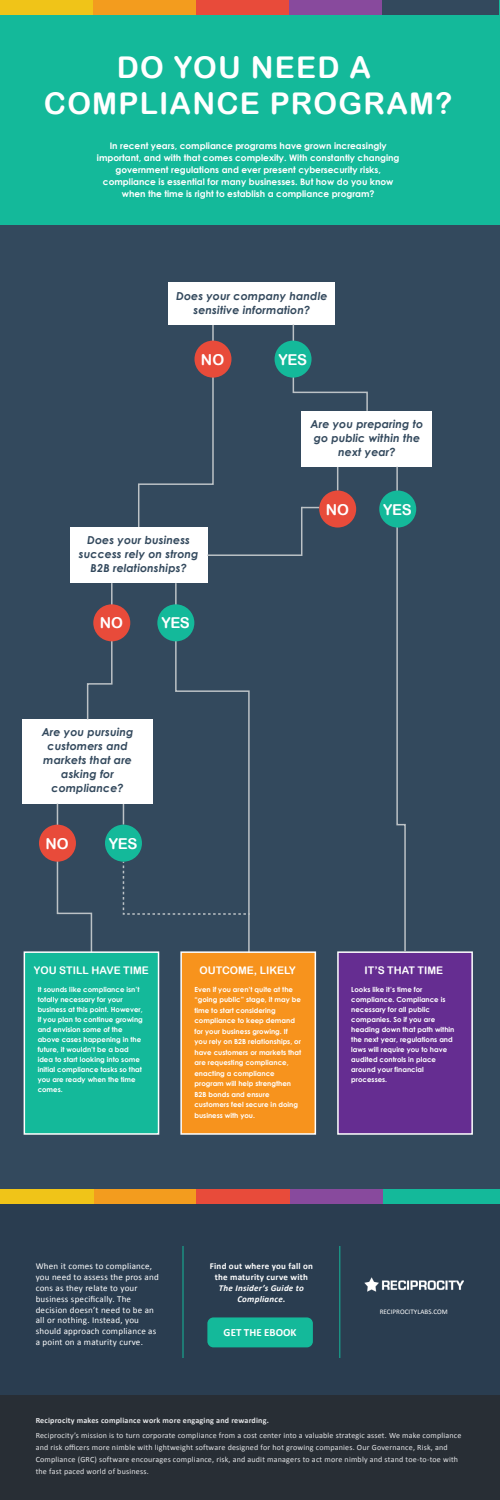
<style>
.page{position:relative;width:500px;height:1500px;background:#33495d}
.page>*{position:absolute;margin:0;border:0;box-sizing:border-box;transform-origin:0 0}
.t1{font:30px/36px "Arial Rounded MT Bold";letter-spacing:.04em;color:#fff;text-align:center}
.t2{font:15px "Arial Rounded MT Bold";letter-spacing:-.025em;color:#fff}
.t3{font:italic 700 11px/14px "Century Gothic";letter-spacing:.01em;color:#33495d;text-align:center}
.t4{font:700 11px "Calibri";color:#fff}
.t5{font:10.5px "Arial Rounded MT Bold";color:#fff}
.t6{font:700 9px/12px "Century Gothic";color:#fff;text-align:center}
.t7{font:9px/10.8px "Calibri";letter-spacing:.025em;color:#fff}
.t8{font:700 9px/10.8px "Calibri";letter-spacing:.025em;color:#fff;text-align:center}
.t9{font:italic 700 9px/10.8px "Calibri";letter-spacing:.025em;color:#fff;text-align:center}
.t10{font:8px/12px "Calibri";letter-spacing:.025em;color:#e6e7e9}
.t11{font:700 8px "Calibri";letter-spacing:.025em;color:#e6e7e9}
.t12{font:700 7px/10.5px "Century Gothic";color:#fff}
.t13{font:7px "Calibri";letter-spacing:.01em;color:#fff}
.s1{font-style:normal}
</style>
<div class="page">
<svg style="left:337px;top:467px;width:1px;height:24px"></svg>
<svg style="left:138px;top:325px;width:76px;height:204px"></svg>
<div style="left:0;top:0;width:499px;height:225px;background:#14b99a"></div>
<div style="left:168px;top:282px;width:167px;height:43px;background:#fff"></div>
<div style="left:194px;top:341px;width:37px;height:37px;background:#e84b3a;border-radius:50%"></div>
<svg style="left:292px;top:324px;width:76px;height:88px"></svg>
<div style="left:70px;top:527px;width:137px;height:56px;background:#fff"></div>
<div style="left:22px;top:720px;width:131px;height:84px;background:#fff"></div>
<div style="left:302px;top:411px;width:130px;height:56px;background:#fff"></div>
<div style="left:275px;top:341px;width:37px;height:37px;background:#14b99a;border-radius:50%"></div>
<svg style="left:302px;top:507px;width:17px;height:1px"></svg>
<hr style="left:207px;top:554px;width:95px;height:2px;background:#bcc2c6">
<hr style="left:301px;top:507px;width:1px;height:49px;background:#bcc2c6">
<svg style="left:122px;top:582px;width:128px;height:373px"></svg>
<div style="left:0;top:1204px;width:500px;height:296px;background:#2a3d50"></div>
<div style="left:0;top:1396px;width:500px;height:104px;background:#282e35"></div>
<hr style="left:183px;top:1246px;width:1px;height:112px;background:#14b99a">
<hr style="left:339px;top:1246px;width:1px;height:112px;background:#14b99a">
<div style="left:207px;top:1317px;width:106px;height:30px;background:#14b99a;border-radius:6px"></div>
<svg style="left:56px;top:803px;width:37px;height:148px"></svg>
<svg style="left:86px;top:583px;width:27px;height:137px"></svg>
<div style="left:93px;top:604px;width:37px;height:37px;background:#e84b3a;border-radius:50%"></div>
<div style="left:319px;top:491px;width:37px;height:37px;background:#e84b3a;border-radius:50%"></div>
<div style="left:0;top:0;width:117px;height:14px;background:#f0c418"></div>
<div style="left:93px;top:0;width:117px;height:14px;background:#f39c1e"></div>
<div style="left:196px;top:0;width:116px;height:14px;background:#e84b3a"></div>
<div style="left:289px;top:0;width:117px;height:14px;background:#884a9d"></div>
<div style="left:383px;top:0;width:116px;height:14px;background:#33495d"></div>
<div style="left:24px;top:951px;width:135px;height:184px;background:#14b99a;border:2px solid #fff"></div>
<div style="left:337px;top:951px;width:136px;height:184px;background:#652d91;border:2px solid #fff"></div>
<div style="left:180px;top:951px;width:136px;height:184px;background:#f7931d;border:2px solid #fff"></div>
<div style="left:157px;top:604px;width:37px;height:37px;background:#14b99a;border-radius:50%"></div>
<svg style="left:396px;top:466px;width:11px;height:487px"></svg>
<div style="left:39px;top:825px;width:37px;height:37px;background:#e84b3a;border-radius:50%"></div>
<div style="left:1px;top:1190px;width:116px;height:14px;background:#f0c418"></div>
<div style="left:94px;top:1190px;width:116px;height:14px;background:#f39c1e"></div>
<div style="left:197px;top:1190px;width:116px;height:14px;background:#e84b3a"></div>
<div style="left:290px;top:1190px;width:116px;height:14px;background:#884a9d"></div>
<div style="left:383px;top:1190px;width:117px;height:14px;background:#14b99a"></div>
<img style="left:364px;top:1277px;width:99px;height:15px">
<div style="left:105px;top:825px;width:37px;height:37px;background:#14b99a;border-radius:50%"></div>
<div style="left:379px;top:491px;width:37px;height:37px;background:#14b99a;border-radius:50%"></div>
<h1 class="t1" style="left:44px;top:49px;width:410px">DO YOU NEED A<br>COMPLIANCE PROGRAM?</h1>
<p class="t6" style="left:97px;top:140px;width:304px">In recent years, compliance programs have grown increasingly important, and with that comes complexity. With constantly changing government regulations and ever present cybersecurity risks, compliance is essential for many businesses. But how do you know when the time is right to establish a compliance program?</p>
<h3 class="t3" style="left:176px;top:288px;width:153px">Does your company handle sensitive information?</h3>
<h2 class="t2" style="left:201px;top:350px;width:25px">NO</h2>
<h3 class="t3" style="left:79px;top:533px;width:121px">Does your business success rely on strong<br>B2B relationships?</h3>
<h2 class="t2" style="left:100px;top:614px;width:25px">NO</h2>
<h2 class="t2" style="left:161px;top:614px;width:30px">YES</h2>
<h3 class="t3" style="left:42px;top:725px;width:93px">Are you pursuing customers and markets that are asking for compliance?</h3>
<h2 class="t2" style="left:45px;top:834px;width:25px">NO</h2>
<h2 class="t2" style="left:109px;top:834px;width:30px">YES</h2>
<h2 class="t2" style="left:279px;top:350px;width:30px">YES</h2>
<h3 class="t3" style="left:311px;top:417px;width:114px">Are you preparing to go public within the next year?</h3>
<h2 class="t2" style="left:326px;top:500px;width:25px">NO</h2>
<h2 class="t2" style="left:383px;top:500px;width:30px">YES</h2>
<h3 class="t5" style="left:34px;top:964px;width:116px">YOU STILL HAVE TIME</h3>
<p class="t12" style="left:38px;top:984px;width:107px;line-height:10.1px">It sounds like compliance isn’t totally necessary for your business at this point. However, if you plan to continue growing and envision some of the above cases happening in the future, it wouldn’t be a bad idea to start looking into some initial compliance tasks so that you are ready when the time comes.</p>
<h3 class="t5" style="left:200px;top:964px;width:98px">OUTCOME, LIKELY</h3>
<p class="t12" style="left:194px;top:984px;width:108px">Even if you aren’t quite at the “going public” stage, it may be time to start considering compliance to keep demand for your business growing. If you rely on B2B relationships, or have customers or markets that are requesting compliance, enacting a compliance program will help strengthen<br>B2B bonds and ensure customers feel secure in doing business with you.</p>
<h3 class="t5" style="left:365px;top:964px;width:80px">IT’S THAT TIME</h3>
<p class="t12" style="left:351px;top:984px;width:105px;line-height:10px">Looks like it’s time for compliance. Compliance is necessary for all public companies. So if you are heading down that path within the next year, regulations and laws will require you to have audited controls in place around your financial processes.</p>
<p class="t7" style="left:36px;top:1261px;width:125px">When it comes to compliance, you need to assess the pros and cons as they relate to your business specifically. The decision doesn’t need to be an all or nothing. Instead, you should approach compliance as a point on a maturity curve.</p>
<p class="t8" style="left:210px;top:1261px;width:105px">Find out where you fall on the maturity curve with</p>
<p class="t9" style="left:219px;top:1282px;width:86px">The Insider’s Guide to<br>Compliance<span class="s1">.</span></p>
<h3 class="t4" style="left:224px;top:1326px;width:74px">GET THE EBOOK</h3>
<p class="t13" style="left:380px;top:1308px;width:70px">RECIPROCITYLABS.COM</p>
<p class="t11" style="left:36px;top:1415px;width:235px">Reciprocity makes compliance work more engaging and rewarding.</p>
<p class="t10" style="left:36px;top:1429px;width:427px">Reciprocity’s mission is to turn corporate compliance from a cost center into a valuable strategic asset. We make compliance and risk officers more nimble with lightweight software designed for hot growing companies. Our Governance, Risk, and Compliance (GRC) software encourages compliance, risk, and audit managers to act more nimbly and stand toe-to-toe with the fast paced world of business.</p>
</div>
